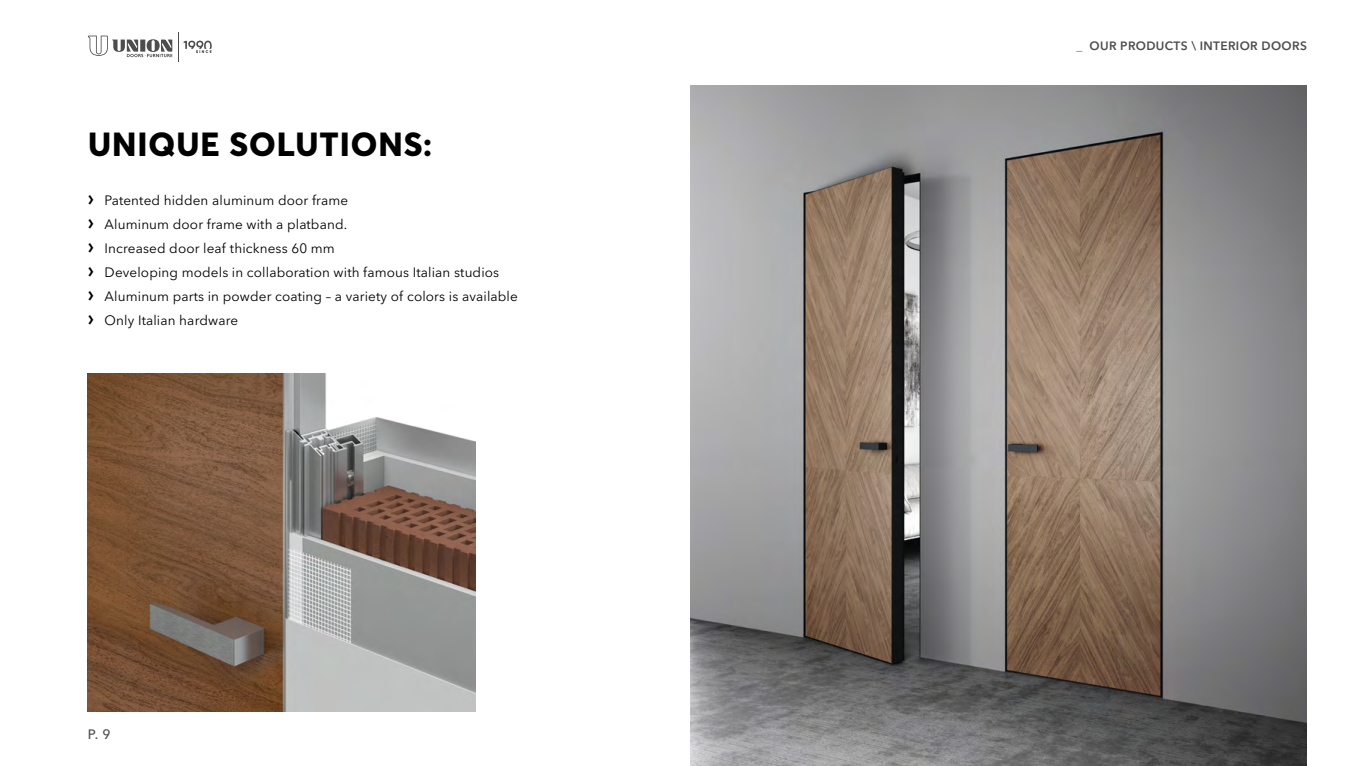
<style>
.page{position:relative;width:1361px;height:766px;background:#fff}
.page>*{position:absolute;margin:0;border:0;box-sizing:border-box;transform-origin:0 0}
.t1{font:800 33px "Averta CY";letter-spacing:.03em;color:#000}
.t2{font:13.5px/24px "Avenir Next Cyr";letter-spacing:.01em;color:#000}
.t3{font:500 13.5px "Avenir Next Cyr";color:#4d4d4d}
.t4{font:600 12px "Avenir Next Cyr";letter-spacing:.03em;color:#4d4d4d}
.s1{font-weight:600;font-size:21px}
.s2{font-weight:300}
</style>
<div class="page">
<img style="left:690px;top:85px;width:617px;height:680px">
<img style="left:88px;top:373px;width:387px;height:338px">
<svg style="left:88px;top:36px;width:84px;height:21px"></svg>
<svg style="left:183px;top:41px;width:29px;height:12px"></svg>
<hr style="left:178px;top:32px;width:1px;height:30px;background:#4d4d4d">
<h1 class="t1" style="left:88px;top:121px;width:346px">UNIQUE SOLUTIONS:</h1>
<p class="t2" style="left:88px;top:188px;width:431px"><span class="s1">›</span> Patented hidden aluminum door frame<br><span class="s1">›</span> Aluminum door frame with a platband.<br><span class="s1">›</span> Increased door leaf thickness 60 mm<br><span class="s1">›</span> Developing models in collaboration with famous Italian studios<br><span class="s1">›</span> Aluminum parts in powder coating – a variety of colors is available <span class="s1">›</span> Only Italian hardware</p>
<p class="t3" style="left:88px;top:726px;width:24px">P. 9</p>
<p class="t4" style="left:1076px;top:38px;width:232px"><span class="s2">_</span> OUR PRODUCTS \ INTERIOR DOORS</p>
</div>
